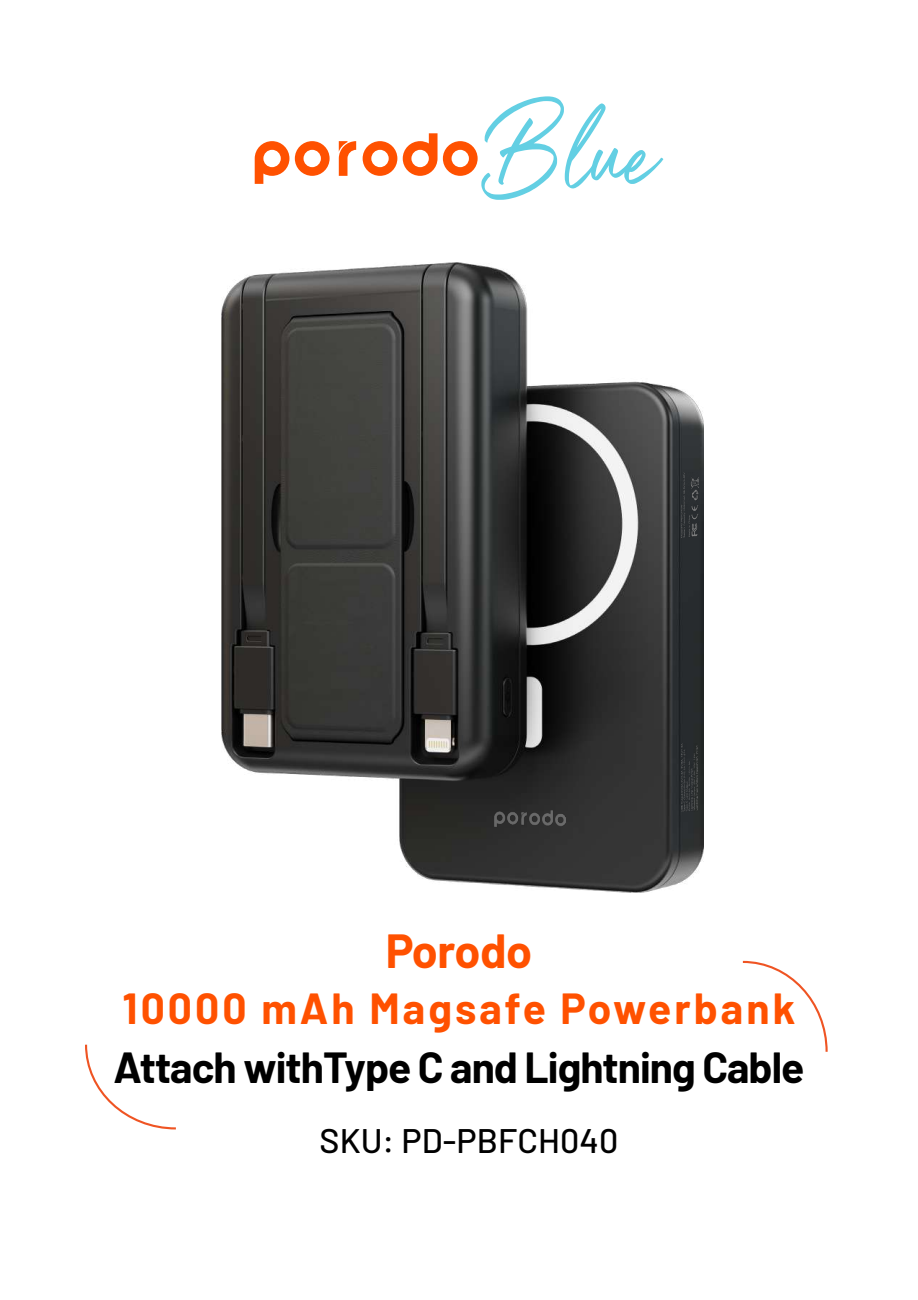
<style>
.page{position:relative;width:918px;height:1300px;background:#fff}
.page>*{position:absolute;margin:0;border:0;box-sizing:border-box;transform-origin:0 0}
.t1{font:700 46.8px "Barlow";letter-spacing:-.01em;color:#ff5100}
.t2{font:700 42.45px "Barlow";letter-spacing:-.025em;color:#000}
.t3{font:700 42.45px "Barlow";letter-spacing:.07em;color:#ff5100}
.t4{font:500 34.05px "Barlow";letter-spacing:.005em;color:#000}
</style>
<div class="page">
<svg style="left:295px;top:141px;width:35px;height:35px"></svg>
<svg style="left:363px;top:141px;width:34px;height:35px"></svg>
<svg style="left:255px;top:141px;width:34px;height:43px"></svg>
<svg style="left:339px;top:141px;width:17px;height:35px"></svg>
<svg style="left:403px;top:96px;width:260px;height:104px"></svg>
<svg style="left:742px;top:960px;width:86px;height:92px"></svg>
<svg style="left:85px;top:1044px;width:91px;height:86px"></svg>
<img style="left:221px;top:262px;width:482px;height:630px">
<img style="left:682px;top:472px;width:16px;height:65px">
<img style="left:682px;top:743px;width:16px;height:68px">
<img style="left:494px;top:810px;width:72px;height:16px">
<p class="t1" style="left:386px;top:917px;width:148px">Porodo</p>
<p class="t3" style="left:123px;top:977px;width:674px">10000 mAh Magsafe Powerbank</p>
<p class="t2" style="left:114px;top:1036px;width:692px">Attach withType C and Lightning Cable</p>
<p class="t4" style="left:320px;top:1116px;width:300px">SKU: PD-PBFCH040</p>
</div>
